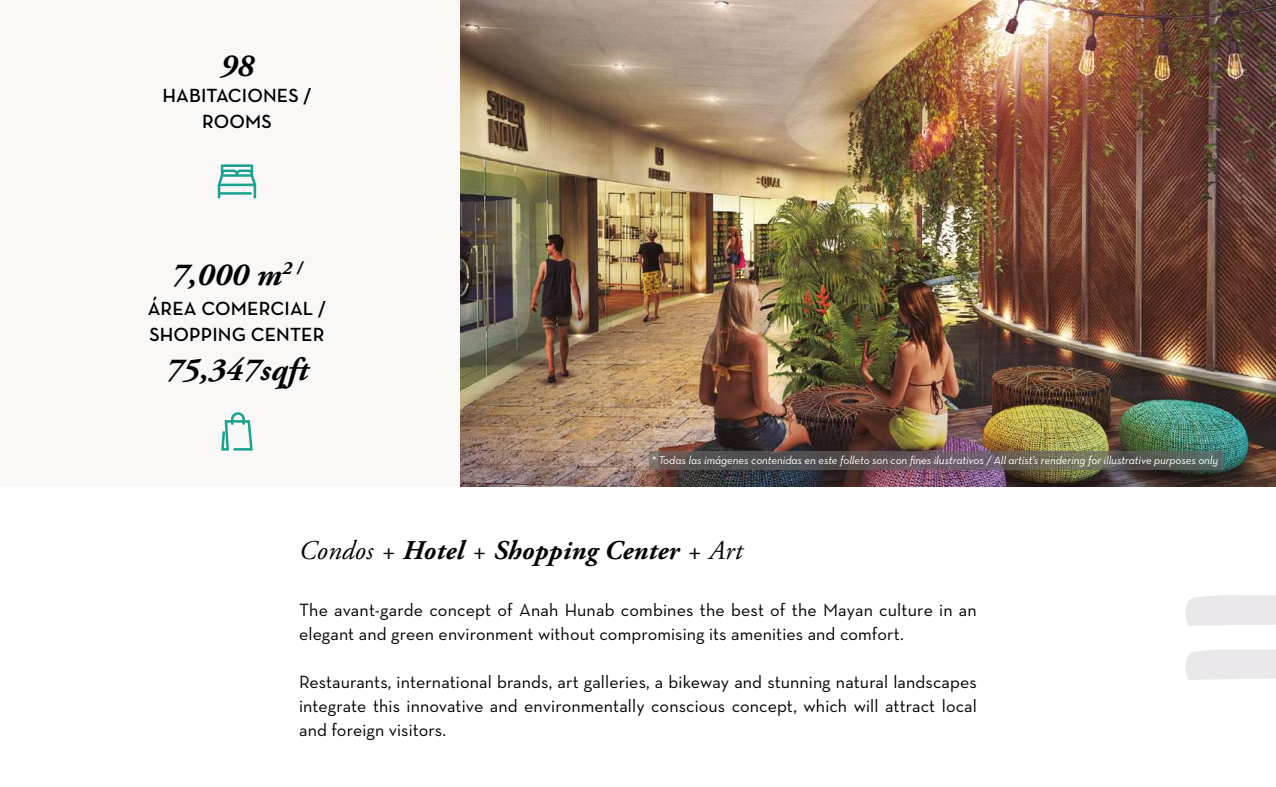
<style>
.page{position:relative;width:1276px;height:787px;background:#fff}
.page>*{position:absolute;margin:0;border:0;box-sizing:border-box;transform-origin:0 0}
.t1{font:italic 700 32.25px "Adobe Garamond Pro";letter-spacing:.01em;color:#000}
.t2{font:italic 700 27px "Adobe Garamond Pro";letter-spacing:.01em;color:#000}
.t3{font:600 19.35px/25.8px "Neutra Text";letter-spacing:.005em;color:#000;text-align:center}
.t4{font:18px/24px "Neutra Text";letter-spacing:.005em;color:#000}
.t5{font:italic 11.55px "Neutra Text";letter-spacing:-.01em;color:#fff}
.s1{font-weight:400}
</style>
<div class="page">
<div style="left:0;top:0;width:461px;height:486px;background:#faf8f6"></div>
<svg style="left:218px;top:164px;width:38px;height:34px"></svg>
<svg style="left:221px;top:412px;width:32px;height:39px"></svg>
<img style="left:461px;top:0;width:815px;height:486px">
<svg style="left:1185px;top:595px;width:91px;height:31px;background:#ebe9eb"></svg>
<svg style="left:1185px;top:649px;width:91px;height:31px;background:#ebe9eb"></svg>
<svg style="left:649px;top:451px;width:574px;height:18px;background:#605a58"></svg>
<h1 class="t1" style="left:220px;top:48px;width:35px">98</h1>
<p class="t3" style="left:162px;top:82px;width:150px">HABITACIONES /<br>ROOMS</p>
<h1 class="t1" style="left:171px;top:256px;width:133px">7,000 m<sup>2</sup> <sup>/</sup></h1>
<p class="t3" style="left:148px;top:295px;width:180px;text-align:left">ÁREA COMERCIAL /<br>SHOPPING CENTER</p>
<h1 class="t1" style="left:166px;top:351px;width:144px">75,347sqft</h1>
<p class="t5" style="left:651px;top:453px;width:568px">* Todas las imágenes contenidas en este folleto son con fines ilustrativos / All artist’s rendering for illustrative purposes only</p>
<h2 class="t2" style="left:299px;top:534px;width:445px"><span class="s1">Condos +</span> Hotel <span class="s1">+</span> Shopping Center <span class="s1">+ Art</span></h2>
<p class="t4" style="left:299px;top:597px;width:679px">The avant-garde concept of Anah Hunab combines the best of the Mayan culture in an elegant and green environment without compromising its amenities and comfort.</p>
<p class="t4" style="left:299px;top:669px;width:679px;text-align:justify">Restaurants, international brands, art galleries, a bikeway and stunning natural landscapes integrate this innovative and environmentally conscious concept, which will attract local and foreign visitors.</p>
</div>
